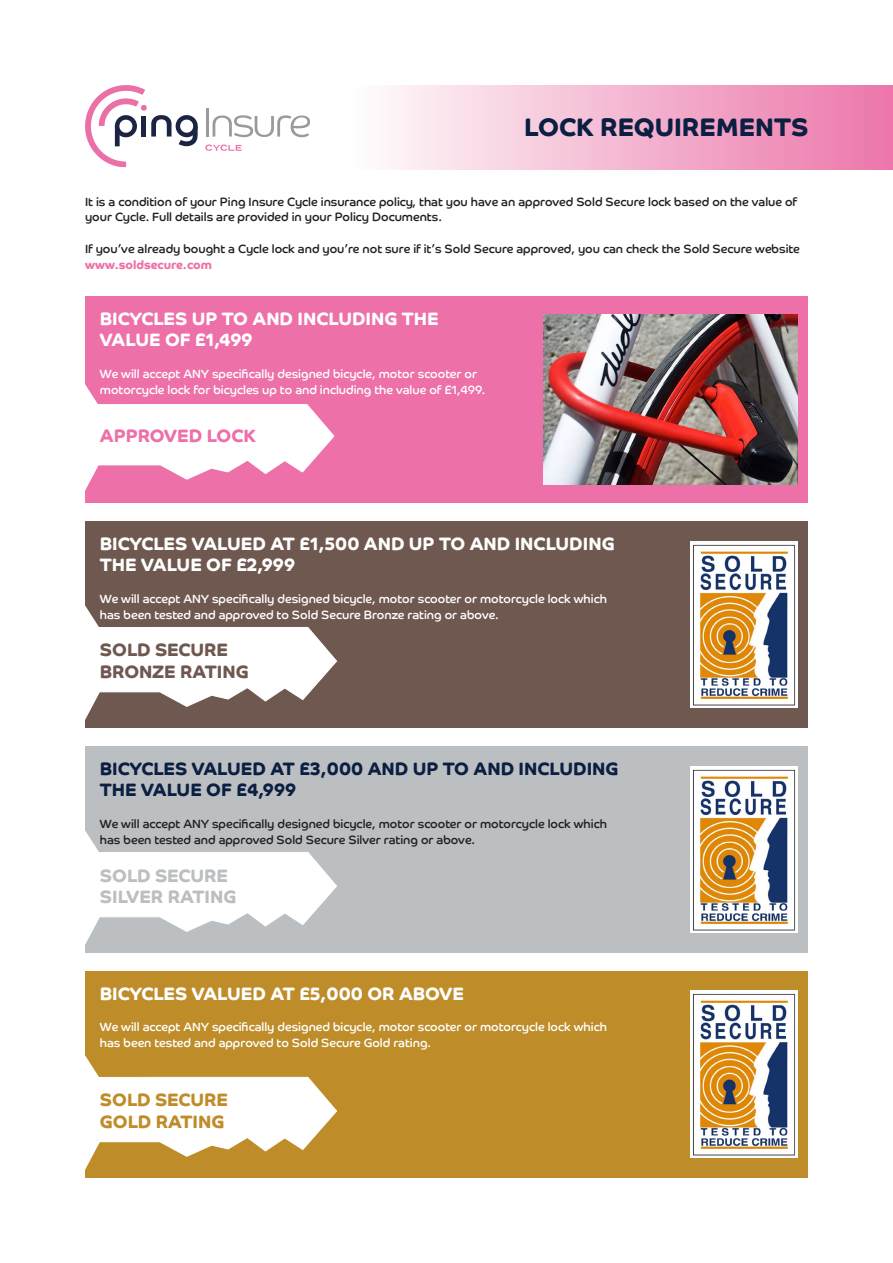
<style>
.page{position:relative;width:893px;height:1263px;background:#fff}
.page>*{position:absolute;margin:0;border:0;box-sizing:border-box;transform-origin:0 0}
.t1{font:700 25.5px "Co Headline";color:#0b1f42}
.t2{font:700 18px "Co Headline";color:#fff}
.t3{font:700 18px "Co Headline";color:#0b1f42}
.t4{font:700 18px "Co Headline";color:#6e584f}
.t5{font:700 18px "Co Headline";color:#bcbfc1}
.t6{font:700 18px "Co Headline";color:#be8d2a}
.t7{font:700 18px "Co Headline";color:#ed70a8}
.t8{font:12px/15.8px "Co Headline";color:#231f20}
.t9{font:12px "Co Headline";color:#fff}
.s1{font-weight:700;color:#ed70a8}
</style>
<div class="page">
<div style="left:85px;top:296px;width:723px;height:207px;background:#ed70a8"></div>
<svg style="left:85px;top:85px;width:113px;height:82px"></svg>
<hr style="left:206px;top:108px;width:3px;height:29px;background:#9b9a9a">
<svg style="left:213px;top:115px;width:97px;height:22px"></svg>
<svg style="left:205px;top:144px;width:37px;height:7px"></svg>
<svg style="left:85px;top:384px;width:250px;height:107px"></svg>
<div style="left:351px;top:85px;width:542px;height:84px;background:linear-gradient(to right,#fefdfd,#ec75a9)"></div>
<div style="left:85px;top:521px;width:723px;height:207px;background:#6e584f"></div>
<img style="left:690px;top:541px;width:107px;height:167px">
<svg style="left:85px;top:605px;width:252px;height:115px"></svg>
<div style="left:85px;top:746px;width:723px;height:207px;background:#bcbfc1"></div>
<img style="left:690px;top:766px;width:107px;height:167px">
<svg style="left:85px;top:830px;width:252px;height:115px"></svg>
<div style="left:85px;top:971px;width:723px;height:206px;background:#be8d2a"></div>
<img style="left:690px;top:991px;width:107px;height:167px">
<svg style="left:85px;top:1055px;width:253px;height:123px"></svg>
<img style="left:543px;top:315px;width:254px;height:169px">
<p class="t1" style="left:524px;top:112px;width:286px">LOCK REQUIREMENTS</p>
<p class="t8" style="left:85px;top:194px;width:714px">It is a condition of your Ping Insure Cycle insurance policy, that you have an approved Sold Secure lock based on the value of your Cycle. Full details are provided in your Policy Documents.</p>
<p class="t8" style="left:85px;top:241px;width:716px">If you’ve already bought a Cycle lock and you’re not sure if it’s Sold Secure approved, you can check the Sold Secure website <span class="s1">www.soldsecure.com</span></p>
<p class="t2" style="left:100px;top:308px;width:340px">BICYCLES UP TO AND INCLUDING THE</p>
<p class="t2" style="left:100px;top:330px;width:154px">VALUE OF £1,499</p>
<p class="t9" style="left:100px;top:367px;width:379px">We will accept ANY specifically designed bicycle, motor scooter or</p>
<p class="t9" style="left:100px;top:382px;width:387px">motorcycle lock for bicycles up to and including the value of £1,499.</p>
<p class="t7" style="left:100px;top:425px;width:158px">APPROVED LOCK</p>
<p class="t2" style="left:100px;top:533px;width:516px">BICYCLES VALUED AT £1,500 AND UP TO AND INCLUDING</p>
<p class="t2" style="left:100px;top:555px;width:197px">THE VALUE OF £2,999</p>
<p class="t9" style="left:100px;top:592px;width:508px">We will accept ANY specifically designed bicycle, motor scooter or motorcycle lock which</p>
<p class="t9" style="left:100px;top:607px;width:400px">has been tested and approved to Sold Secure Bronze rating or above.</p>
<p class="t4" style="left:100px;top:639px;width:130px">SOLD SECURE</p>
<p class="t4" style="left:100px;top:661px;width:150px">BRONZE RATING</p>
<p class="t3" style="left:100px;top:758px;width:520px">BICYCLES VALUED AT £3,000 AND UP TO AND INCLUDING</p>
<p class="t3" style="left:100px;top:779px;width:198px">THE VALUE OF £4,999</p>
<p class="t8" style="left:100px;top:816px;width:508px">We will accept ANY specifically designed bicycle, motor scooter or motorcycle lock which</p>
<p class="t8" style="left:100px;top:831px;width:377px">has been tested and approved Sold Secure Silver rating or above.</p>
<p class="t5" style="left:100px;top:865px;width:130px">SOLD SECURE</p>
<p class="t5" style="left:100px;top:886px;width:138px">SILVER RATING</p>
<p class="t2" style="left:100px;top:983px;width:365px">BICYCLES VALUED AT £5,000 OR ABOVE</p>
<p class="t9" style="left:100px;top:1020px;width:508px">We will accept ANY specifically designed bicycle, motor scooter or motorcycle lock which</p>
<p class="t9" style="left:100px;top:1036px;width:333px">has been tested and approved to Sold Secure Gold rating.</p>
<p class="t6" style="left:100px;top:1089px;width:130px">SOLD SECURE</p>
<p class="t6" style="left:100px;top:1111px;width:126px">GOLD RATING</p>
</div>
